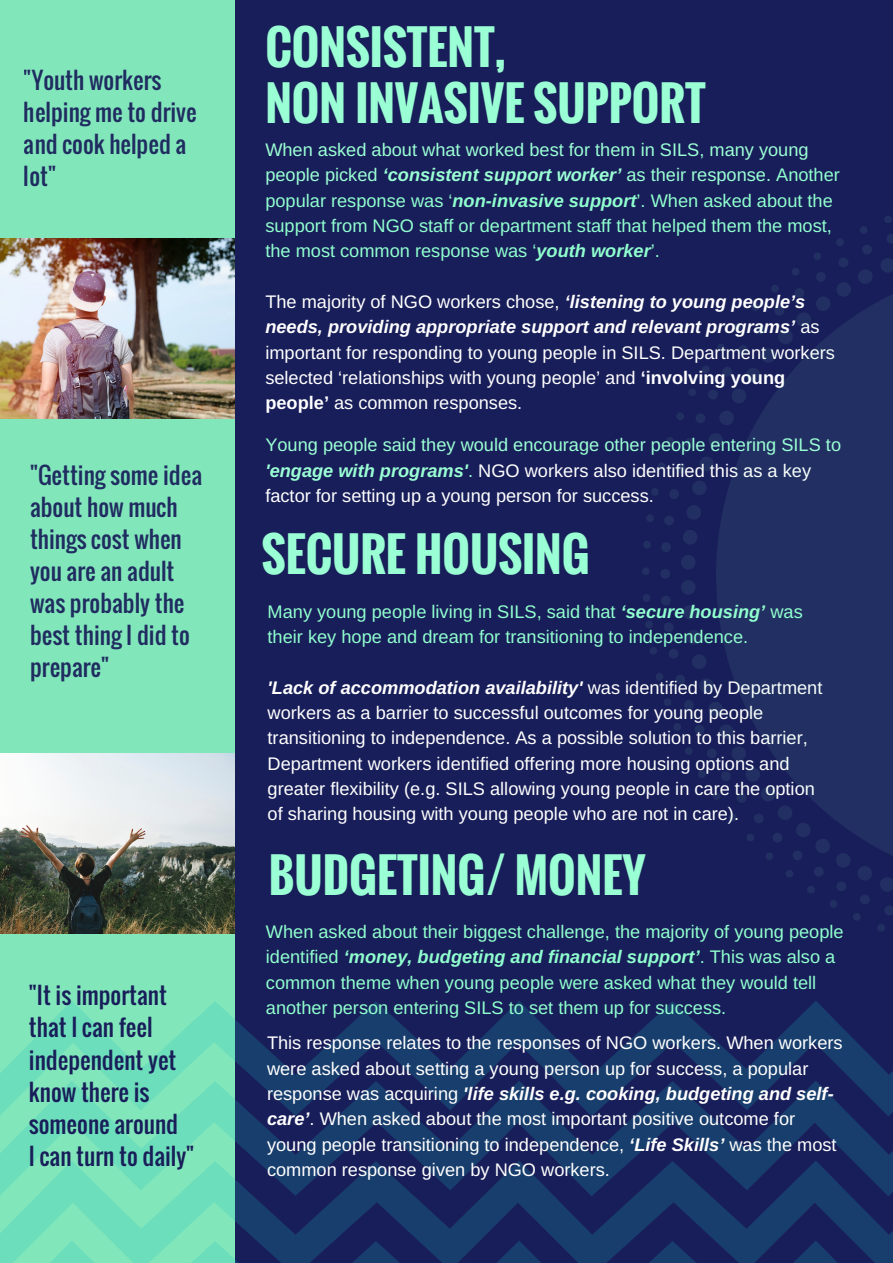
<style>
.page{position:relative;width:893px;height:1263px;background:#181e59}
.page>*{position:absolute;margin:0;border:0;box-sizing:border-box;transform-origin:0 0}
.t1{font:700 46.35px/55.7px "Oswald";color:#9bffd5}
.t2{font:23.17px/32.1px "Oswald";color:#181e59}
.t3{font:18.23px/25.3px "Arimo";color:#fff}
.t4{font:18.23px/25.3px "Arimo";color:#90ffcf}
.s1{color:#9bffd5}
.s2{font-weight:700;font-style:italic;color:#9bffd5}
.s3{font-weight:700;font-style:italic}
.s4{font-weight:700}
</style>
<div class="page">
<div style="left:0;top:0;width:234px;height:1263px;background:#82e6bb"></div>
<svg style="left:0;top:1000px;width:893px;height:263px"></svg>
<img style="left:0;top:239px;width:235px;height:180px">
<img style="left:0;top:753px;width:235px;height:180px">
<svg style="left:642px;top:216px;width:251px;height:716px"></svg>
<p class="t2" style="left:24px;top:64px;width:174px">"Youth workers helping me to drive and cook helped a lot"</p>
<p class="t2" style="left:30px;top:458px;width:174px">"Getting some idea about how much things cost when you are an adult was probably the best thing I did to prepare"</p>
<p class="t2" style="left:29px;top:979px;width:167px">"It is important that I can feel independent yet know there is someone around<br>I can turn to daily"</p>
<h1 class="t1" style="left:265px;top:19px;width:442px">CONSISTENT,<br>NON INVASIVE SUPPORT</h1>
<p class="t4" style="left:265px;top:137px;width:576px"><span class="s1">When asked about what worked best for them in SILS, many young people picked</span> <span class="s2">‘consistent support worker’</span> <span class="s1">as their response.</span> Another popular response was ‘<span class="s3">non-invasive support</span>’. When asked about the support from NGO staff or department staff that helped them the most, the most common response was ‘<span class="s3">youth worker</span>’.</p>
<p class="t3" style="left:265px;top:289px;width:571px">The majority of NGO workers chose, <span class="s3">‘listening to young people’s needs, providing appropriate support and relevant programs’</span> as important for responding to young people in SILS. Department workers selected ‘relationships with young people’ and <span class="s4">‘involving young people’</span> as common responses.</p>
<p class="t3" style="left:265px;top:432px;width:577px"><span class="s1">Young people said they would encourage other people entering SILS to </span><span class="s2">'engage with programs'</span><span class="s1">.</span> NGO workers also identified this as a key factor for setting up a young person for success.</p>
<h1 class="t1" style="left:262px;top:525px;width:329px">SECURE HOUSING</h1>
<p class="t4" style="left:268px;top:598px;width:537px">Many young people living in SILS, said that <span class="s3">‘secure housing’</span> was their key hope and dream for transitioning to independence.</p>
<p class="t3" style="left:268px;top:674px;width:556px"><span class="s3">'Lack of accommodation availability'</span> was identified by Department workers as a barrier to successful outcomes for young people transitioning to independence. As a possible solution to this barrier, Department workers identified offering more housing options and greater flexibility (e.g. SILS allowing young people in care the option of sharing housing with young people who are not in care).</p>
<h1 class="t1" style="left:269px;top:846px;width:378px">BUDGETING/ MONEY</h1>
<p class="t4" style="left:266px;top:919px;width:579px">When asked about their biggest challenge, the majority of young people identified <span class="s3">‘money, budgeting and financial support’</span>. This was also a common theme when young people were asked what they would tell another person entering SILS to set them up for success.</p>
<p class="t3" style="left:267px;top:1030px;width:577px">This response relates to the responses of NGO workers. When workers were asked about setting a young person up for success, a popular response was acquiring <span class="s3">'life skills e.g. cooking, budgeting and self&shy;care’</span>. When asked about the most important positive outcome for young people transitioning to independence, <span class="s3">‘Life Skills’</span> was the most common response given by NGO workers.</p>
</div>
